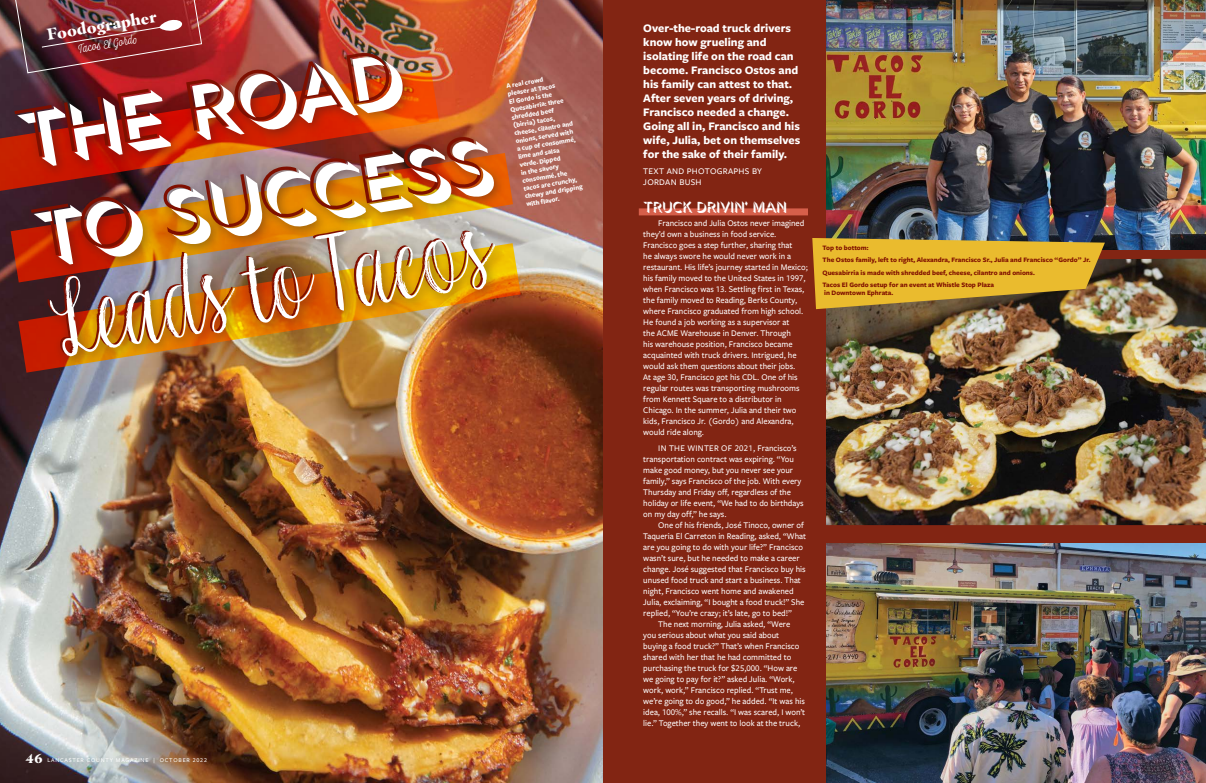
<style>
.page{position:relative;width:1206px;height:783px;background:#fff}
.page>*{position:absolute;margin:0;border:0;box-sizing:border-box;transform-origin:0 0}
.t1{font:120px "Liebe Gerda";color:#fff}
.t2{font:70px/99.5px "Rig Light Extrude";color:#fff}
.t3{font:900 16px "Masqualero";color:#fff}
.t4{font:14px "Rig Light Extrude";color:#fff}
.t5{font:700 12px/14px "Freight Sans Pro";color:#fff}
.t6{font:300 12px "Look Script";color:#fff}
.t7{font:500 9px/11px "Freight Sans Pro";color:#fff}
.t8{font:500 9px/11px "Freight Sans Pro";letter-spacing:.03em;color:#fff}
.t9{font:700 7px/8px "Freight Sans Pro";color:#fff;scale:.96 1}
.t10{font:700 7px/12.5px "Freight Sans Pro";color:#7f0f00}
.t11{font:500 6px "Freight Sans Pro";letter-spacing:.13em;color:#fff}
.s1{font-family:"Masqualero";font-weight:900;font-size:13px}
</style>
<div class="page">
<div style="left:603px;top:0;width:603px;height:783px;background:#822513"></div>
<img style="left:826px;top:0;width:380px;height:250px">
<img style="left:0;top:0;width:603px;height:783px">
<img style="left:7px;top:0;width:196px;height:70px">
<img style="left:826px;top:259px;width:380px;height:266px">
<img style="left:826px;top:543px;width:380px;height:240px">
<div style="left:639px;top:208px;width:169px;height:7px;background:#d65f4a"></div>
<img style="left:18px;top:243px;width:503px;height:130px">
<div style="left:8px;top:47px;width:499px;height:322px;background:#231f20;opacity:.4"></div>
<svg style="left:812px;top:238px;width:293px;height:71px;background:#cca431"></svg>
<h3 class="t3" style="left:46px;top:25px;width:112px;rotate:-10deg">Foodographer</h3>
<h3 class="t6" style="left:77px;top:42px;width:61px;rotate:-10deg">Tacos El Gor do</h3>
<p class="t5" style="left:643px;top:21px;width:158px">Over-the-road truck drivers know how grueling and isolating life on the road can become. Francisco Ostos and his family can attest to that.<br>After seven years of driving,<br>Francisco needed a change.<br>Going all in, Francisco and his wife, Julia, bet on themselves for the sake of their family.</p>
<p class="t8" style="left:643px;top:165px;width:120px">TEXT AND PHOTOGRAPHS BY<br>JORDAN BUSH</p>
<h3 class="t4" style="left:643px;top:198px;width:144px">TRUCK DRIVIN’ MAN</h3>
<p class="t7" style="left:643px;top:217px;width:166px;text-indent:15px">Francisco and Julia Ostos never imagined they’d own a business in food service.<br>Francisco goes a step further, sharing that<br>he always swore he would never work in a restaurant. His life’s journey started in Mexico; his family moved to the United States in 1997, when Francisco was 13. Settling first in Texas, the family moved to Reading, Berks County, where Francisco graduated from high school.<br>He found a job working as a supervisor at<br>the ACME Warehouse in Denver. Through<br>his warehouse position, Francisco became acquainted with truck drivers. Intrigued, he would ask them questions about their jobs.<br>At age 30, Francisco got his CDL. One of his regular routes was transporting mushrooms from Kennett Square to a distributor in Chicago. In the summer, Julia and their two kids, Francisco Jr. (Gordo) and Alexandra, would ride along.</p>
<p class="t7" style="left:643px;top:442px;width:162px;text-indent:15px">IN THE WINTER OF 2021, Francisco’s transportation contract was expiring. “You make good money, but you never see your family,” says Francisco of the job. With every Thursday and Friday off, regardless of the holiday or life event, “We had to do birthdays on my day off,” he says.</p>
<p class="t7" style="left:658px;top:519px;width:147px">One of his friends, José Tinoco, owner of</p>
<p class="t7" style="left:643px;top:530px;width:164px">Taqueria El Carreton in Reading, asked, “What</p>
<p class="t7" style="left:643px;top:541px;width:161px">are you going to do with your life?” Francisco</p>
<p class="t7" style="left:643px;top:552px;width:158px">wasn’t sure, but he needed to make a career</p>
<p class="t7" style="left:643px;top:563px;width:164px">change. José suggested that Francisco buy his</p>
<p class="t7" style="left:643px;top:574px;width:159px">unused food truck and start a business. That</p>
<p class="t7" style="left:643px;top:585px;width:152px">night, Francisco went home and awakened</p>
<p class="t7" style="left:643px;top:596px;width:163px">Julia, exclaiming, “I bought a food truck!” She</p>
<p class="t7" style="left:643px;top:607px;width:150px">replied, “You’re crazy; it’s late, go to bed!”</p>
<p class="t7" style="left:658px;top:618px;width:133px">The next morning, Julia asked, “Were</p>
<p class="t7" style="left:643px;top:629px;width:137px">you serious about what you said about</p>
<p class="t7" style="left:643px;top:640px;width:158px">buying a food truck?” That’s when Francisco</p>
<p class="t7" style="left:643px;top:651px;width:149px">shared with her that he had committed to</p>
<p class="t7" style="left:643px;top:662px;width:156px">purchasing the truck for $25,000. “How are</p>
<p class="t7" style="left:643px;top:673px;width:153px">we going to pay for it?” asked Julia. “Work,</p>
<p class="t7" style="left:643px;top:684px;width:151px">work, work,” Francisco replied. “Trust me,</p>
<p class="t7" style="left:643px;top:695px;width:163px">we’re going to do good,” he added. “It was his</p>
<p class="t7" style="left:643px;top:706px;width:163px">idea, 100%,” she recalls. “I was scared, I won’t</p>
<p class="t7" style="left:643px;top:717px;width:158px">lie.” Together they went to look at the truck,</p>
<p class="t11" style="left:26px;top:756px;width:183px"><span class="s1">46</span> LANCASTER COUNTY MAGAZINE | OCTOBER 2022</p>
<h2 class="t2" style="left:12px;top:94px;width:460px;rotate:-9deg">THE ROAD<br>TO SUCCESS</h2>
<p class="t9" style="left:506px;top:81px;width:64px;rotate:-9deg">A real crowd pleaser at Tacos<br>El Gordo is the<br>Quesabirria: three shredded beef (birria) tacos, cheese, cilantro and onions, served with a cup of consommé, lime and salsa verde. Dipped<br>in the savory consommé, the tacos are crunchy, chewy and dripping with flavor.</p>
<h1 class="t1" style="left:38px;top:245px;width:443px;rotate:-9deg">Leads to Tacos</h1>
<p class="t10" style="left:823px;top:241px;width:269px">Top to bottom:<br>The Ostos family, left to right, Alexandra, Francisco Sr., Julia and Francisco “Gordo” Jr.<br>Quesabirria is made with shredded beef, cheese, cilantro and onions.<br>Tacos El Gordo setup for an event at Whistle Stop Plaza</p>
<p class="t10" style="left:824px;top:287px;width:71px">in Downtown Ephrata.</p>
</div>
